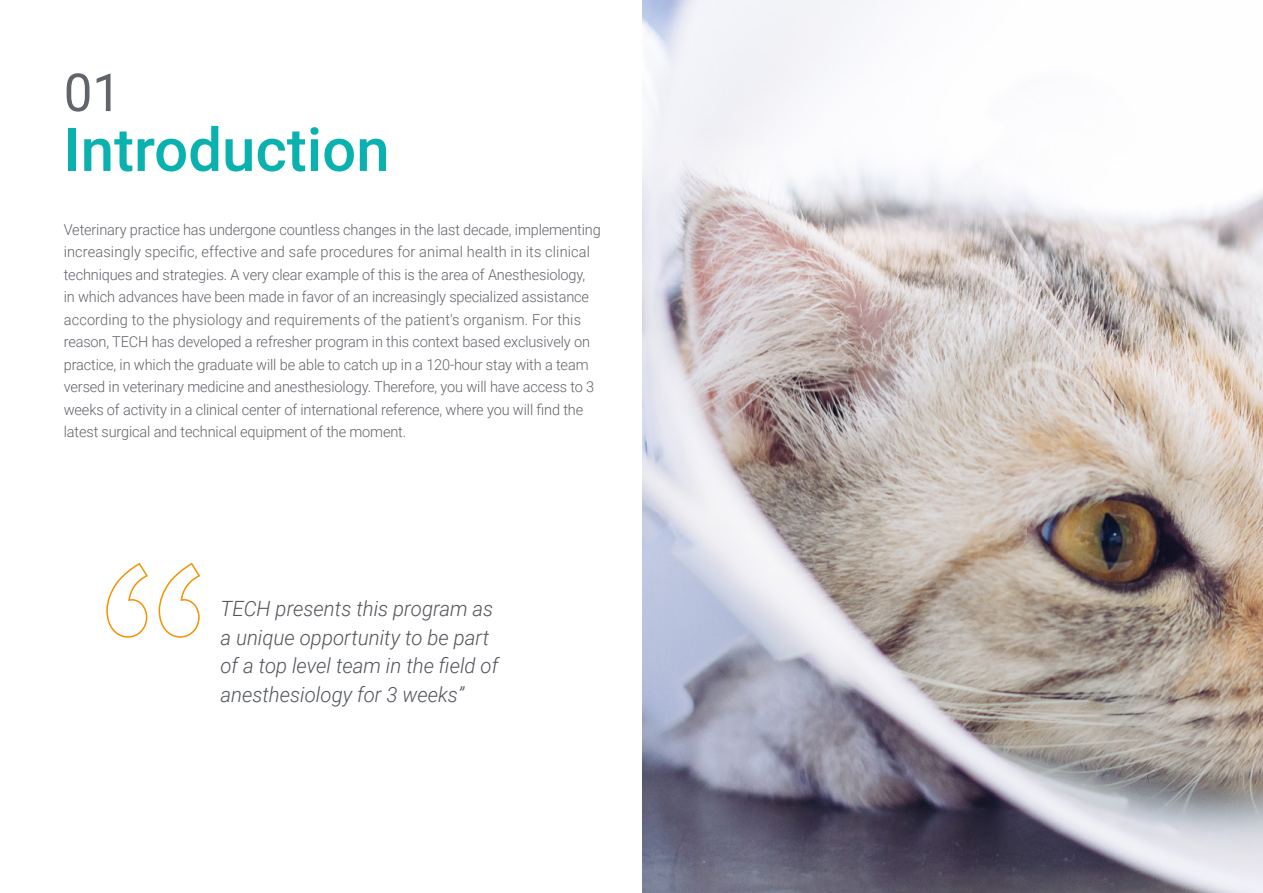
<style>
.page{position:relative;width:1263px;height:893px;background:#fff}
.page>*{position:absolute;margin:0;border:0;box-sizing:border-box;transform-origin:0 0}
.t1{font:500 60px "Roboto";color:#09b2af}
.t2{font:52.5px "Roboto";color:#61646a}
.t3{font:italic 300 21px/28.5px "Roboto";color:#52555b}
.t4{font:300 15px/22.5px "Roboto";letter-spacing:-.01em;color:#61646a}
</style>
<div class="page">
<svg style="left:106px;top:562px;width:94px;height:76px"></svg>
<img style="left:642px;top:0;width:621px;height:893px">
<h2 class="t2" style="left:64px;top:56px;width:59px">01</h2>
<h1 class="t1" style="left:64px;top:108px;width:327px">Introduction</h1>
<p class="t4" style="left:64px;top:217px;width:538px">Veterinary practice has undergone countless changes in the last decade, implementing increasingly specific, effective and safe procedures for animal health in its clinical techniques and strategies. A very clear example of this is the area of Anesthesiology,<br>in which advances have been made in favor of an increasingly specialized assistance according to the physiology and requirements of the patient's organism. For this reason, TECH has developed a refresher program in this context based exclusively on practice, in which the graduate will be able to catch up in a 120-hour stay with a team versed in veterinary medicine and anesthesiology. Therefore, you will have access to 3 weeks of activity in a clinical center of international reference, where you will find the latest surgical and technical equipment of the moment.</p>
<h3 class="t3" style="left:220px;top:594px;width:279px">TECH presents this program as a unique opportunity to be part of a top level team in the field of anesthesiology for 3 weeks”</h3>
</div>
